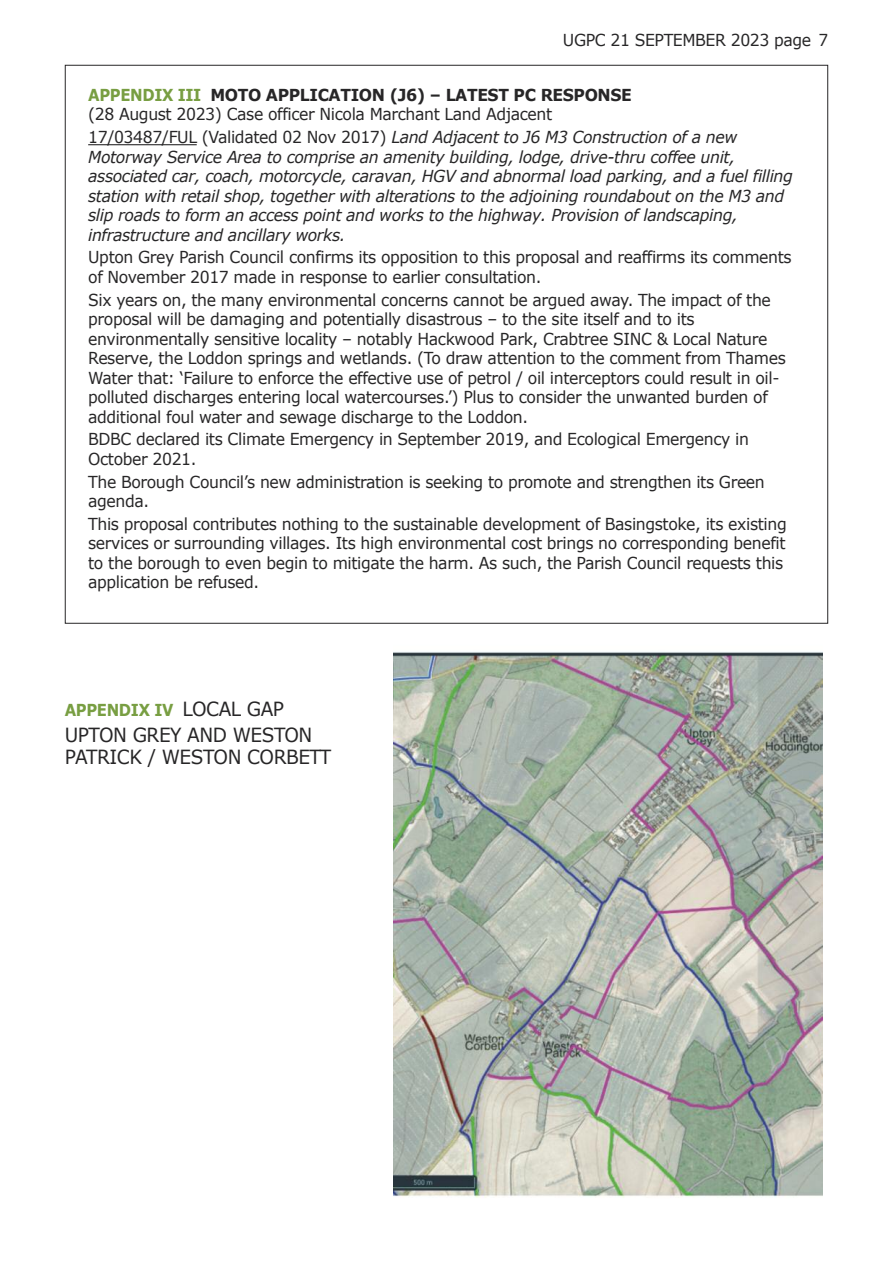
<style>
.page{position:relative;width:893px;height:1263px;background:#fff}
.page>*{position:absolute;margin:0;border:0;box-sizing:border-box;transform-origin:0 0}
.t1{font:19.5px/22.5px "Verdana";letter-spacing:-.025em;color:#272627;scale:.95 1}
.t2{font:16.5px/19.5px "Verdana";letter-spacing:-.025em;color:#272627;scale:.95 1}
.t3{font:italic 16.5px/19.5px "Verdana";letter-spacing:-.025em;color:#272627;scale:.95 1}
.t4{font:700 16.5px "Verdana";letter-spacing:-.025em;color:#789e42;scale:.9 1}
.s1{font-weight:700;color:#789e42}
.s2{font-weight:700}
.s3{font-style:normal}
.s4{font-weight:400;font-size:19.5px;color:#272627}
</style>
<div class="page">
<img style="left:394px;top:652px;width:429px;height:546px">
<hr style="left:88px;top:144px;width:109px;height:1px;background:#272627">
<p class="t2" style="left:563px;top:30px;width:281px">UGPC 21 SEPTEMBER 2023 page 7</p>
<p class="t2" style="left:88px;top:85px;width:574px"><span class="s1">APPENDIX III</span> <span class="s2">MOTO APPLICATION (J6) – LATEST PC RESPONSE </span>(28 August 2023) Case officer Nicola Marchant Land Adjacent</p>
<p class="t3" style="left:88px;top:127px;width:743px"><span class="s3">17/03487/FUL (Validated 02 Nov 2017)</span> Land Adjacent to J6 M3 Construction of a new Motorway Service Area to comprise an amenity building, lodge, drive-thru coffee unit, associated car, coach, motorcycle, caravan, HGV and abnormal load parking, and a fuel filling station with retail shop, together with alterations to the adjoining roundabout on the M3 and slip roads to form an access point and works to the highway. Provision of landscaping, infrastructure and ancillary works.</p>
<p class="t2" style="left:88px;top:247px;width:742px">Upton Grey Parish Council confirms its opposition to this proposal and reaffirms its comments of November 2017 made in response to earlier consultation.</p>
<p class="t2" style="left:88px;top:289px;width:736px">Six years on, the many environmental concerns cannot be argued away. The impact of the proposal will be damaging and potentially disastrous – to the site itself and to its environmentally sensitive locality – notably Hackwood Park, Crabtree SINC &amp; Local Nature Reserve, the Loddon springs and wetlands. (To draw attention to the comment from Thames Water that: ‘Failure to enforce the effective use of petrol / oil interceptors could result in oil&shy;polluted discharges entering local watercourses.’) Plus to consider the unwanted burden of additional foul water and sewage discharge to the Loddon.</p>
<p class="t2" style="left:88px;top:429px;width:697px">BDBC declared its Climate Emergency in September 2019, and Ecological Emergency in<br>October 2021.</p>
<p class="t2" style="left:88px;top:471px;width:714px">The Borough Council’s new administration is seeking to promote and strengthen its Green agenda.</p>
<p class="t2" style="left:88px;top:513px;width:737px">This proposal contributes nothing to the sustainable development of Basingstoke, its existing services or surrounding villages. Its high environmental cost brings no corresponding benefit to the borough to even begin to mitigate the harm. As such, the Parish Council requests this application be refused.</p>
<p class="t4" style="left:65px;top:699px;width:245px">APPENDIX IV <span class="s4">LOCAL GAP</span></p>
<p class="t1" style="left:65px;top:723px;width:282px">UPTON GREY AND WESTON<br>PATRICK / WESTON CORBETT</p>
</div>
